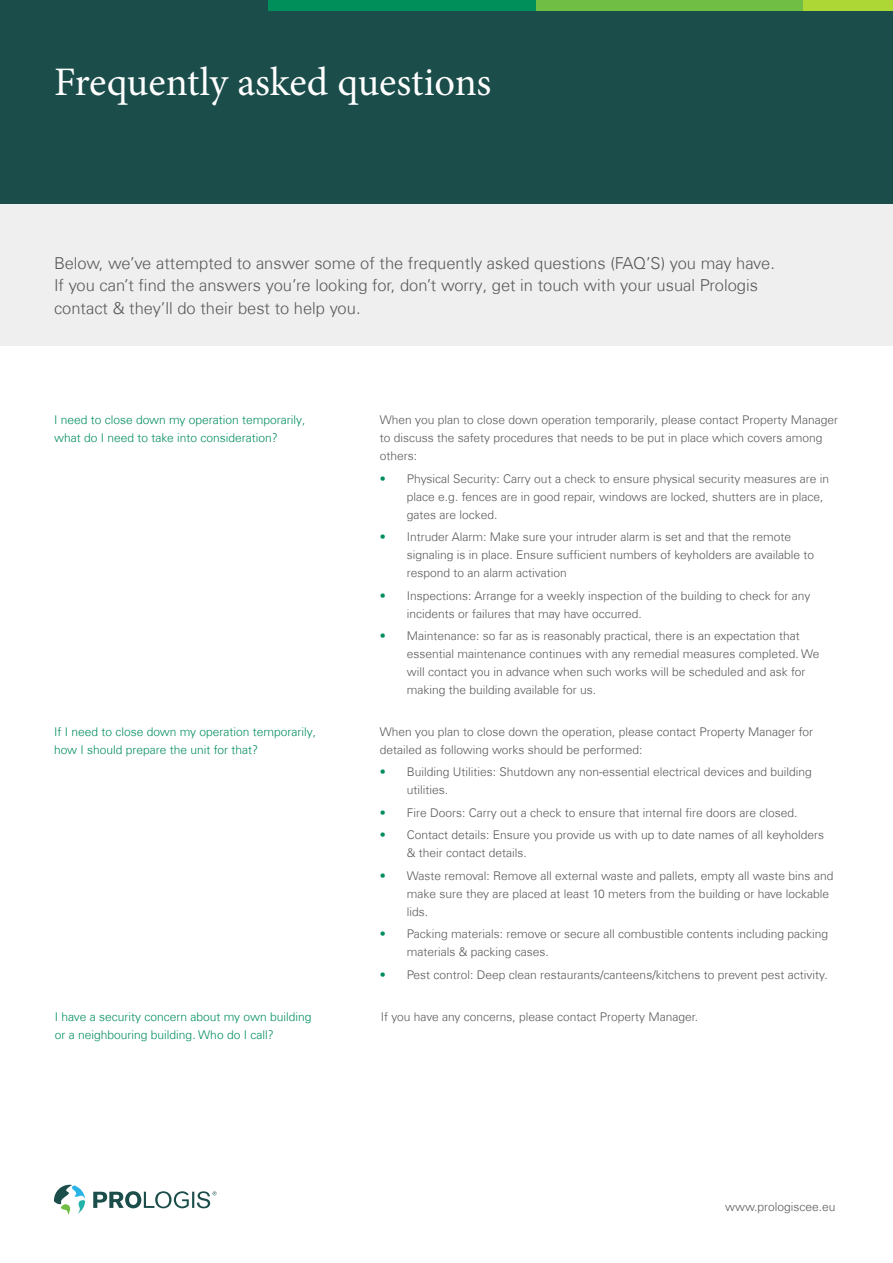
<style>
.page{position:relative;width:893px;height:1263px;background:#fff}
.page>*{position:absolute;margin:0;border:0;box-sizing:border-box;transform-origin:0 0}
.t1{font:40.5px "Minion Pro";letter-spacing:-.005em;color:#fff}
.t2{font:300 16.5px/22.5px "Univers Com 45";color:#58595b}
.t3{font:300 13.5px "Univers Com 45";color:#58585a}
.t4{font:300 12px/18px "Univers Com 45";color:#58595b}
.t5{font:300 12px/18px "Univers Com 45";color:#008e5b}
.s1{color:#008e5b}
</style>
<div class="page">
<div style="left:0;top:0;width:893px;height:204px;background:#1b4d4a"></div>
<svg style="left:54px;top:1185px;width:31px;height:30px"></svg>
<svg style="left:93px;top:1191px;width:123px;height:17px"></svg>
<div style="left:0;top:204px;width:893px;height:142px;background:#efefef"></div>
<div style="left:268px;top:0;width:268px;height:10px;background:#008e5b"></div>
<div style="left:536px;top:0;width:268px;height:10px;background:#71be45"></div>
<div style="left:804px;top:0;width:89px;height:10px;background:#add735"></div>
<h1 class="t1" style="left:54px;top:55px;width:439px">Frequently asked questions</h1>
<h2 class="t2" style="left:54px;top:252px;width:722px">Below, we’ve attempted to answer some of the frequently asked questions (FAQ’S) you may have.<br>If you can’t find the answers you’re looking for, don’t worry, get in touch with your usual Prologis contact &amp; they’ll do their best to help you.</h2>
<p class="t5" style="left:54px;top:411px;width:253px">I need to close down my operation temporarily, what do I need to take into consideration?</p>
<p class="t4" style="left:380px;top:411px;width:460px">When you plan to close down operation temporarily, please contact Property Manager to discuss the safety procedures that needs to be put in place which covers among others:</p>
<p class="t4" style="left:407px;top:470px;width:424px;text-indent:-27px"><span class="s1">•</span> Physical Security: Carry out a check to ensure physical security measures are in place e.g. fences are in good repair, windows are locked, shutters are in place, gates are locked.</p>
<p class="t4" style="left:407px;top:528px;width:409px;text-indent:-27px"><span class="s1">•</span> Intruder Alarm: Make sure your intruder alarm is set and that the remote signaling is in place. Ensure sufficient numbers of keyholders are available to respond to an alarm activation</p>
<p class="t4" style="left:407px;top:587px;width:405px;text-indent:-27px"><span class="s1">•</span> Inspections: Arrange for a weekly inspection of the building to check for any incidents or failures that may have occurred.</p>
<p class="t4" style="left:407px;top:627px;width:414px;text-indent:-27px"><span class="s1">•</span> Maintenance: so far as is reasonably practical, there is an expectation that essential maintenance continues with any remedial measures completed. We will contact you in advance when such works will be scheduled and ask for making the building available for us.</p>
<p class="t5" style="left:54px;top:722px;width:264px">If I need to close down my operation temporarily, how I should prepare the unit for that?</p>
<p class="t4" style="left:380px;top:722px;width:435px">When you plan to close down the operation, please contact Property Manager for detailed as following works should be performed:</p>
<p class="t4" style="left:407px;top:763px;width:406px;text-indent:-27px"><span class="s1">•</span> Building Utilities: Shutdown any non-essential electrical devices and building utilities.</p>
<p class="t4" style="left:380px;top:803px;width:419px"><span class="s1">•</span> Fire Doors: Carry out a check to ensure that internal fire doors are closed.</p>
<p class="t4" style="left:407px;top:826px;width:419px;text-indent:-27px"><span class="s1">•</span> Contact details: Ensure you provide us with up to date names of all keyholders &amp; their contact details.</p>
<p class="t4" style="left:407px;top:866px;width:428px;text-indent:-27px"><span class="s1">•</span> Waste removal: Remove all external waste and pallets, empty all waste bins and make sure they are placed at least 10 meters from the building or have lockable lids.</p>
<p class="t4" style="left:407px;top:925px;width:423px;text-indent:-27px"><span class="s1">•</span> Packing materials: remove or secure all combustible contents including packing materials &amp; packing cases.</p>
<p class="t4" style="left:380px;top:965px;width:449px"><span class="s1">•</span> Pest control: Deep clean restaurants/canteens/kitchens to prevent pest activity.</p>
<p class="t5" style="left:55px;top:1007px;width:258px">I have a security concern about my own building or a neighbouring building. Who do I call?</p>
<p class="t4" style="left:381px;top:1007px;width:319px">If you have any concerns, please contact Property Manager.</p>
<p class="t3" style="left:726px;top:1196px;width:115px">www.prologis.com</p>
<p class="t4" style="left:725px;top:1198px;width:112px">www.prologiscee.eu</p>
</div>
